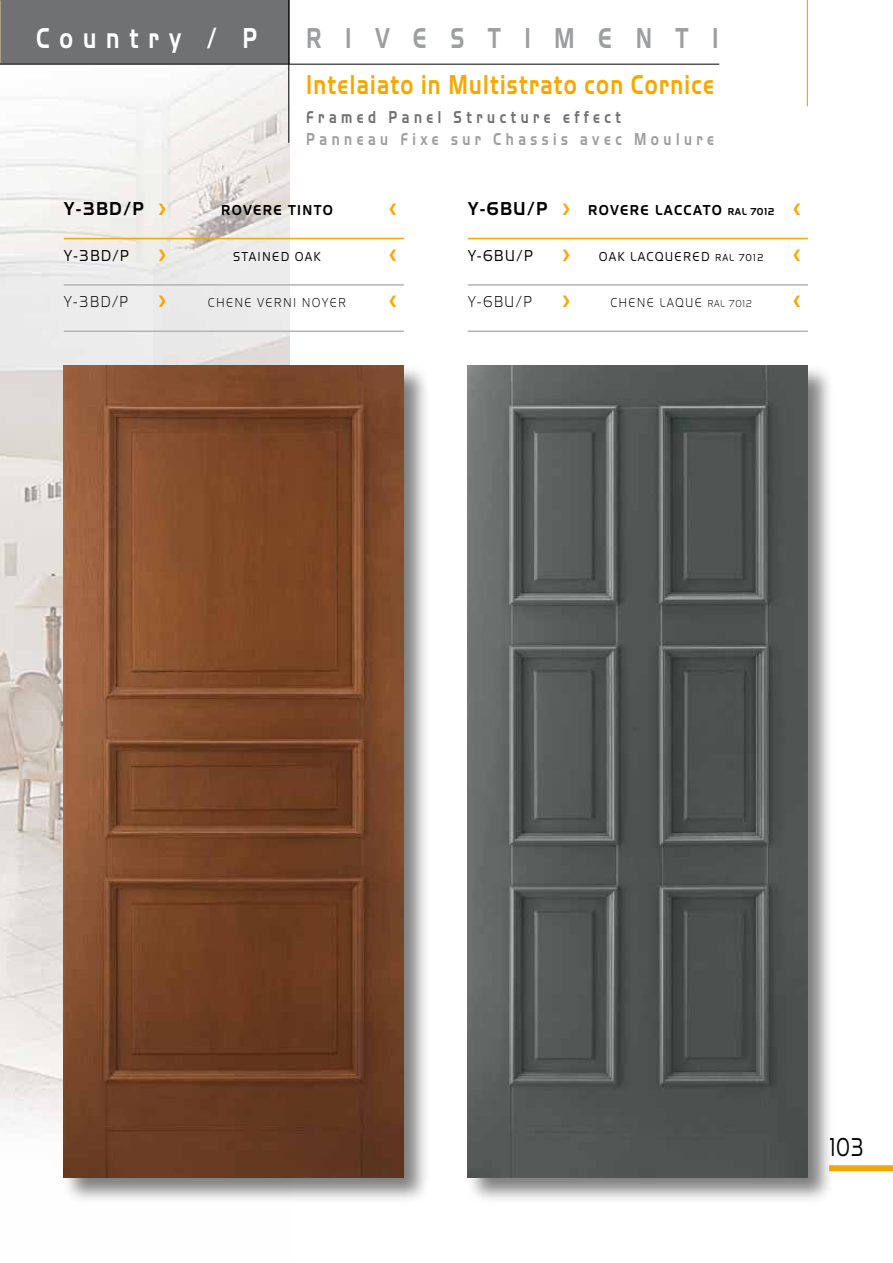
<style>
.page{position:relative;width:893px;height:1263px;background:#fff}
.page>*{position:absolute;margin:0;border:0;box-sizing:border-box;transform-origin:0 0}
.t1{font:700 30px "Handel Gothic ITC Std";letter-spacing:1.04em;color:#9c9e9f;scale:.75 1}
.t2{font:700 30px "Handel Gothic ITC Std";letter-spacing:.44em;color:#fff;scale:.75 1}
.t3{font:700 28.5px "Handel Gothic ITC Std";letter-spacing:.06em;color:#f7a800;scale:.75 1}
.t4{font:27px "Handel Gothic ITC Std";color:#000;scale:.75 1}
.t5{font:700 19.5px "Handel Gothic ITC Std";letter-spacing:.06em;color:#000;scale:.9 1}
.t6{font:700 18px "Handel Gothic ITC Std";letter-spacing:.33em;color:#9c9e9f;scale:.75 1}
.t7{font:700 18px "Handel Gothic ITC Std";letter-spacing:.33em;color:#707172;scale:.75 1}
.t8{font:16.5px "Handel Gothic ITC Std";letter-spacing:.06em;color:#000;scale:.9 1}
.t9{font:300 16.5px "Handel Gothic ITC Com";letter-spacing:.06em;color:#000;scale:.9 1}
.t10{font:700 15px "Handel Gothic ITC Std";letter-spacing:.1em;color:#000;scale:.9 1}
.t11{font:300 13.5px "Handel Gothic ITC Com";letter-spacing:.1em;color:#000;scale:.9 1}
.t12{font:13.5px "Handel Gothic ITC Std";letter-spacing:.1em;color:#000;scale:.9 1}
.s1{font-size:10.5px}
</style>
<div class="page">
<img style="left:0;top:65px;width:289px;height:1060px">
<div style="left:0;top:0;width:289px;height:64px;background:#707172"></div>
<hr style="left:807px;top:0;width:1px;height:106px;background:#f7a800">
<hr style="left:288px;top:0;width:1px;height:143px;background:#000">
<div style="left:829px;top:1165px;width:64px;height:6px;background:#f7a800"></div>
<hr style="left:0;top:64px;width:719px;height:1px;background:#000">
<div style="left:465px;top:363px;width:369px;height:841px;background:#000;opacity:.5"></div>
<img style="left:468px;top:366px;width:340px;height:812px">
<hr style="left:468px;top:238px;width:340px;height:1px;background:#f7a800">
<hr style="left:468px;top:284px;width:340px;height:2px;background:#b1b3b4">
<hr style="left:468px;top:330px;width:340px;height:2px;background:#b1b3b4">
<div style="left:61px;top:363px;width:369px;height:841px;background:#000;opacity:.5"></div>
<img style="left:64px;top:366px;width:340px;height:812px">
<hr style="left:64px;top:238px;width:340px;height:1px;background:#f7a800">
<hr style="left:64px;top:284px;width:340px;height:2px;background:#b1b3b4">
<hr style="left:64px;top:330px;width:340px;height:2px;background:#b1b3b4">
<svg style="left:159px;top:203px;width:6px;height:12px"></svg>
<svg style="left:159px;top:250px;width:6px;height:11px"></svg>
<svg style="left:159px;top:296px;width:6px;height:11px"></svg>
<p class="t2" style="left:36px;top:21px;width:296px">Country / P</p>
<p class="t1" style="left:306px;top:21px;width:551px">RIVESTIMENTI</p>
<p class="t3" style="left:306px;top:68px;width:545px">Intelaiato in Multistrato con Cornice</p>
<p class="t7" style="left:306px;top:107px;width:421px">Framed Panel Structure effect</p>
<p class="t6" style="left:306px;top:128px;width:546px">Panneau Fixe sur Chassis avec Moulure</p>
<p class="t5" style="left:64px;top:197px;width:91px">Y-3BD/P</p>
<p class="t10" style="left:221px;top:201px;width:126px">ROVERE TINTO</p>
<p class="t8" style="left:64px;top:246px;width:74px">Y-3BD/P</p>
<p class="t12" style="left:233px;top:249px;width:99px">STAINED OAK</p>
<p class="t9" style="left:64px;top:293px;width:73px">Y-3BD/P</p>
<p class="t11" style="left:208px;top:296px;width:155px">CHENE VERNI NOYER</p>
<p class="t5" style="left:468px;top:197px;width:91px">Y-6BU/P</p>
<p class="t10" style="left:588px;top:201px;width:209px">ROVERE LACCATO <span class="s1">RAL 7012</span></p>
<p class="t8" style="left:468px;top:246px;width:74px">Y-6BU/P</p>
<p class="t12" style="left:599px;top:249px;width:185px">OAK LACQUERED <span class="s1">RAL 7012</span></p>
<p class="t9" style="left:468px;top:293px;width:73px">Y-6BU/P</p>
<p class="t11" style="left:610px;top:296px;width:159px">CHENE LAQUE <span class="s1">RAL 7012</span></p>
<p class="t4" style="left:829px;top:1132px;width:48px">103</p>
</div>
